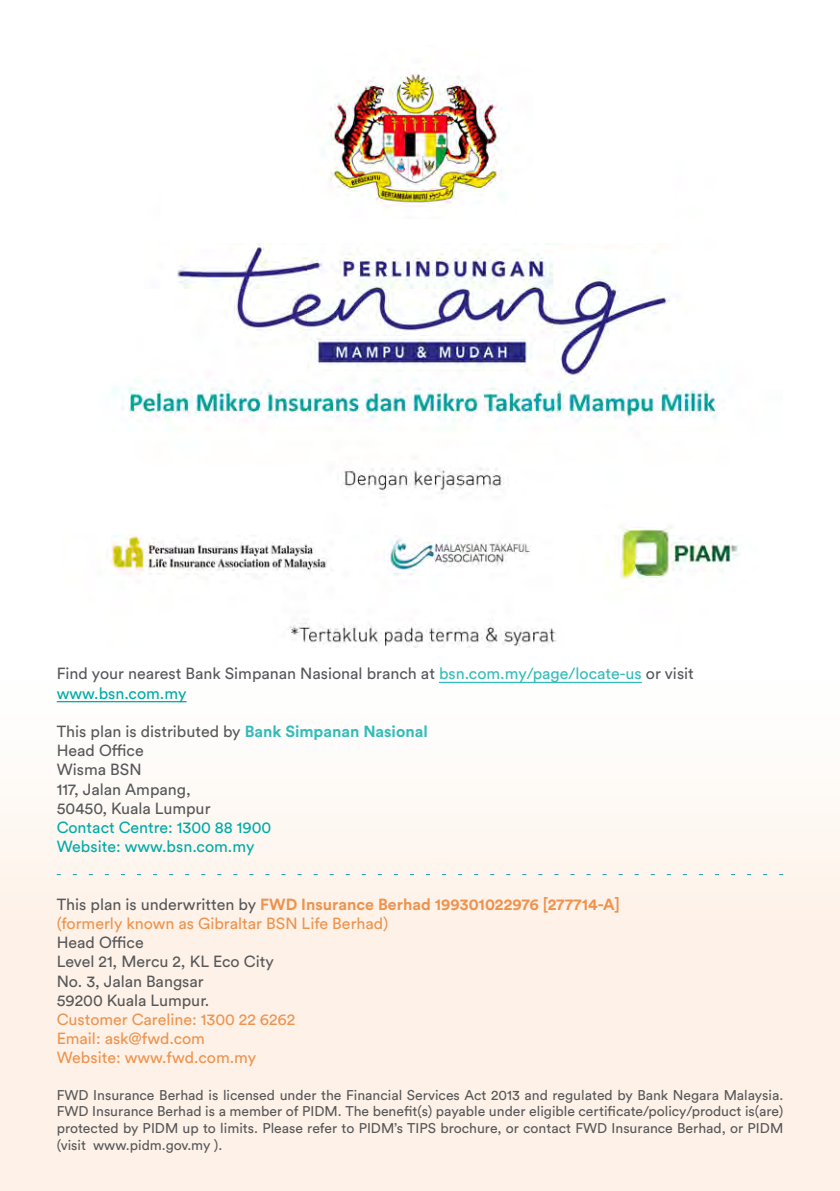
<style>
.page{position:relative;width:840px;height:1191px;background:#fff}
.page>*{position:absolute;margin:0;border:0;box-sizing:border-box;transform-origin:0 0}
.t1{font:16px/19.2px "FWD Circular";color:#57585a}
.t2{font:700 16px/19.2px "FWD Circular";color:#ed934e}
.t3{font:16px/19.2px "FWD Circular";color:#ed934e}
.t4{font:16px/19.2px "FWD Circular";color:#00aba6}
.t5{font:14px/16.8px "FWD Circular";color:#57585a;text-align:justify}
.s1{color:#33bcb8}
.s2{color:#00aba6}
.s3{font-weight:700;color:#33bcb8}
.s4{font-weight:400;color:#57585a}
.s5{font-weight:400}
</style>
<div class="page">
<div style="left:1px;top:659px;width:837px;height:531px;background:linear-gradient(to bottom,#fefdfb,#feeee2)"></div>
<img style="left:99px;top:243px;width:640px;height:404px">
<img style="left:327px;top:69px;width:183px;height:142px">
<hr style="left:439px;top:682px;width:202px;height:1px;background:#33bcb8">
<hr style="left:57px;top:701px;width:129px;height:1px;background:#00aba6">
<svg style="left:57px;top:874px;width:725px;height:1px"></svg>
<p class="t1" style="left:57px;top:663px;width:638px">Find your nearest Bank Simpanan Nasional branch at <span class="s1">bsn.com.my/page/locate-us</span> or visit <span class="s2">www.bsn.com.my</span></p>
<p class="t1" style="left:57px;top:721px;width:372px">This plan is distributed by <span class="s3">Bank Simpanan Nasional<br></span>Head Office<br>Wisma BSN<br>117, Jalan Ampang,<br>50450, Kuala Lumpur</p>
<p class="t4" style="left:57px;top:817px;width:216px">Contact Centre: 1300 88 1900<br>Website: www.bsn.com.my</p>
<p class="t2" style="left:57px;top:894px;width:564px"><span class="s4">This plan is underwritten by</span> FWD Insurance Berhad 199301022976 [277714-A] <span class="s5">(formerly known as Gibraltar BSN Life Berhad)</span></p>
<p class="t1" style="left:57px;top:932px;width:218px">Head Office<br>Level 21, Mercu 2, KL Eco City<br>No. 3, Jalan Bangsar<br>59200 Kuala Lumpur.</p>
<p class="t3" style="left:57px;top:1009px;width:240px">Customer Careline: 1300 22 6262<br>Email: ask@fwd.com<br>Website: www.fwd.com.my</p>
<p class="t5" style="left:57px;top:1085px;width:727px">FWD Insurance Berhad is licensed under the Financial Services Act 2013 and regulated by Bank Negara Malaysia.<br>FWD Insurance Berhad is a member of PIDM. The benefit(s) payable under eligible certificate/policy/product is(are) protected by PIDM up to limits. Please refer to PIDM’s TIPS brochure, or contact FWD Insurance Berhad, or PIDM (visit www.pidm.gov.my ).</p>
</div>
